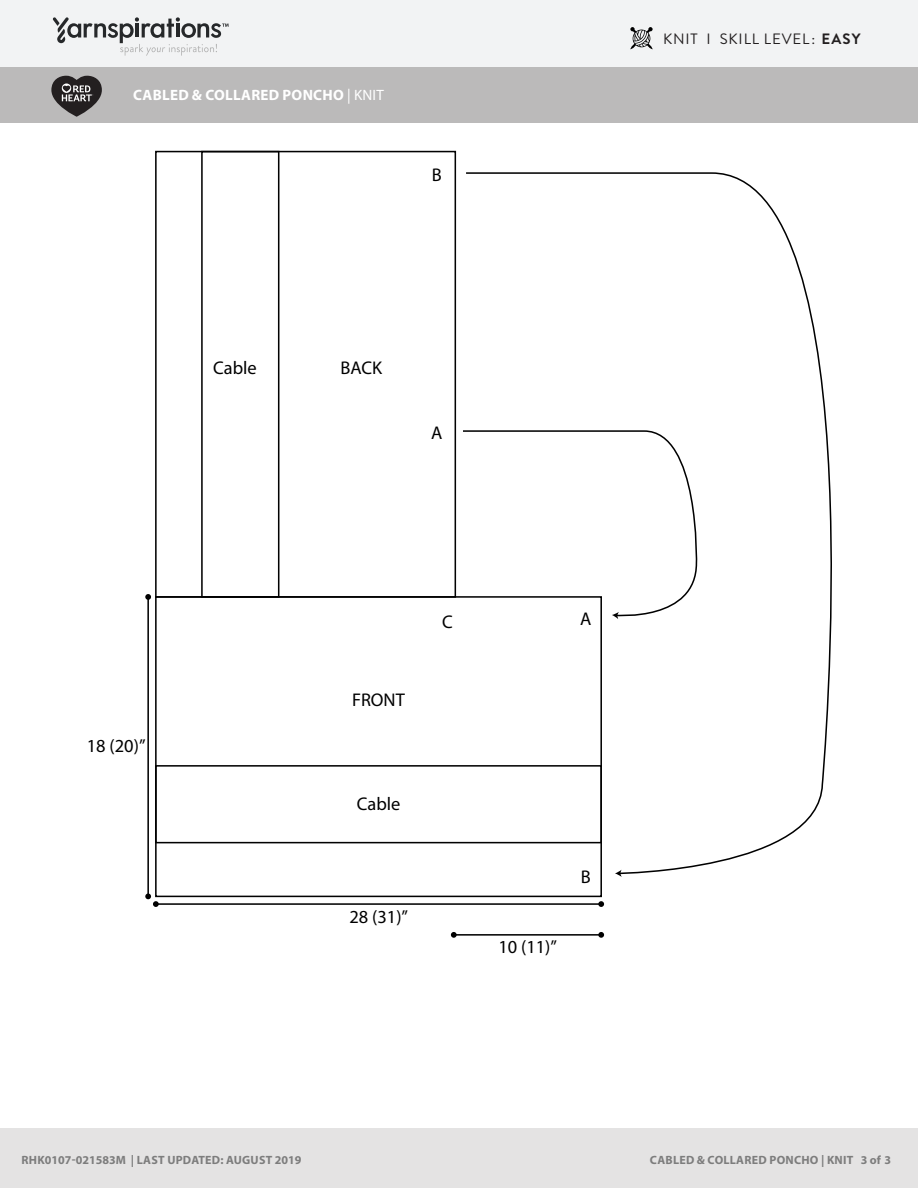
<style>
.page{position:relative;width:918px;height:1188px;background:#fff}
.page>*{position:absolute;margin:0;border:0;box-sizing:border-box;transform-origin:0 0}
.t1{font:18.45px "Myriad Pro";color:#000}
.Pattern_Title{font:700 15px "Myriad Pro";letter-spacing:.02em;color:#fff}
.Skill_Level{font:15px "Brandon Grotesque";letter-spacing:.055em;color:#231f20}
.t2{font:700 12px "Myriad Pro";letter-spacing:.02em;color:#7d7d7d}
.s1{font-weight:400}
.s2{font-weight:700}
</style>
<div class="page">
<div style="left:0;top:0;width:918px;height:68px;background:#f2f3f4"></div>
<div style="left:0;top:68px;width:918px;height:55px;background:#bbbaba"></div>
<svg style="left:53px;top:17px;width:176px;height:39px"></svg>
<svg style="left:51px;top:76px;width:51px;height:41px"></svg>
<div style="left:0;top:1128px;width:918px;height:60px;background:#e4e3e3"></div>
<svg style="left:155px;top:595px;width:447px;height:310px"></svg>
<svg style="left:598px;top:901px;width:6px;height:6px"></svg>
<hr style="left:147px;top:597px;width:2px;height:299px;background:#010101">
<svg style="left:145px;top:594px;width:6px;height:6px"></svg>
<svg style="left:145px;top:894px;width:14px;height:13px"></svg>
<div style="left:155px;top:151px;width:301px;height:447px;border:2px solid #010101"></div>
<div style="left:155px;top:765px;width:447px;height:78px;border:2px solid #010101"></div>
<div style="left:201px;top:151px;width:78px;height:447px;border:2px solid #010101"></div>
<svg style="left:465px;top:172px;width:367px;height:703px"></svg>
<svg style="left:615px;top:870px;width:7px;height:7px"></svg>
<svg style="left:461px;top:430px;width:240px;height:191px"></svg>
<svg style="left:612px;top:612px;width:7px;height:7px"></svg>
<hr style="left:454px;top:934px;width:147px;height:2px;background:#000">
<svg style="left:451px;top:932px;width:6px;height:6px"></svg>
<svg style="left:598px;top:932px;width:6px;height:6px"></svg>
<svg style="left:630px;top:27px;width:23px;height:22px"></svg>
<p class="Pattern_Title" style="left:133px;top:85px;width:252px">CABLED &amp; COLLARED PONCHO <span class="s1">| KNIT</span></p>
<p class="t1" style="left:432px;top:163px;width:11px">B</p>
<p class="t1" style="left:213px;top:357px;width:45px">Cable</p>
<p class="t1" style="left:87px;top:735px;width:60px">18 (20)”</p>
<p class="t1" style="left:341px;top:357px;width:43px">BACK</p>
<p class="t1" style="left:431px;top:421px;width:13px">A</p>
<p class="t1" style="left:352px;top:688px;width:54px">FRONT</p>
<p class="t1" style="left:357px;top:792px;width:45px">Cable</p>
<p class="t1" style="left:442px;top:610px;width:12px">C</p>
<p class="t1" style="left:349px;top:905px;width:60px">28 (31)”</p>
<p class="t1" style="left:580px;top:607px;width:13px">A</p>
<p class="t1" style="left:498px;top:936px;width:60px">10 (11)”</p>
<p class="t1" style="left:581px;top:865px;width:11px">B</p>
<p class="Skill_Level" style="left:663px;top:29px;width:199px">KNIT I SKILL LEVEL: <span class="s2">EASY</span></p>
<p class="t2" style="left:22px;top:1152px;width:281px">RHK0107-021583M | LAST UPDATED: AUGUST 2019</p>
<p class="t2" style="left:650px;top:1152px;width:243px">CABLED &amp; COLLARED PONCHO | KNIT 3 of 3</p>
</div>
